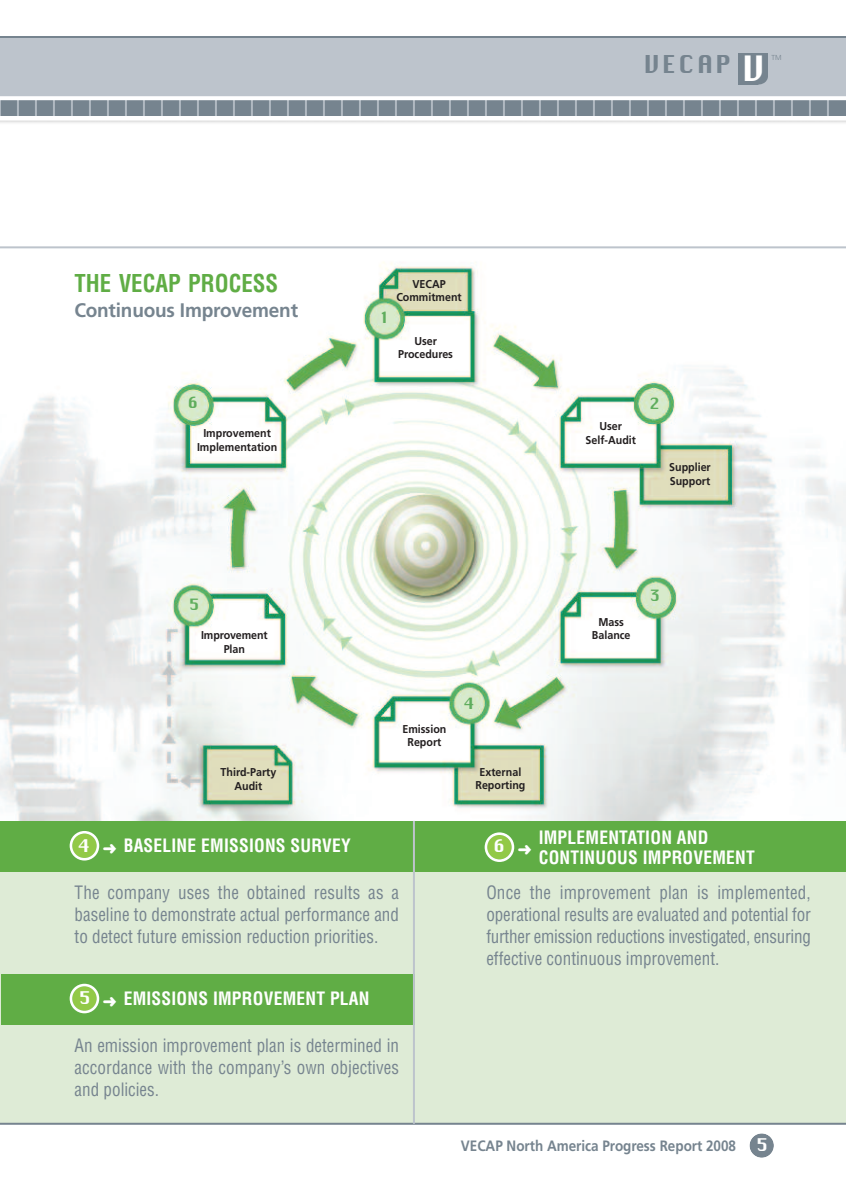
<style>
.page{position:relative;width:846px;height:1188px;background:#fff}
.page>*{position:absolute;margin:0;border:0;box-sizing:border-box;transform-origin:0 0}
.t1{font:700 condensed 24px "Helvetica";color:#60ad45;scale:.95 1}
.t2{font:24px "Chicago";letter-spacing:.1em;color:#76848f}
.t3{font:700 19.6px "Frutiger";letter-spacing:-.01em;color:#76848f}
.t4{font:condensed 18px/22px "Helvetica";color:#76848f;text-align:justify;scale:.95 1}
.t5{font:700 condensed 18px/20px "Helvetica";letter-spacing:.015em;color:#fff}
.t6{font:17px "Chicago";color:#fff}
.t7{font:15.2px "Chicago";color:#5fad5d}
.t8{font:700 15px "Frutiger";color:#76848f;scale:.9 1}
.t9{font:700 11.4px/13.6px "Frutiger";color:#231f20;text-align:center;scale:.94 1}
.t10{font:300 7.2px "Frutiger";color:#76848f}
.s1{font-size:34px;color:#fff}
.s2{font-family:"Chicago";font-weight:400;font-stretch:normal;font-size:17px}
</style>
<div class="page">
<div style="left:0;top:37px;width:846px;height:76px;background:#bdc4cc"></div>
<div style="left:0;top:100px;width:846px;height:20px;background:#76848f"></div>
<hr style="left:0;top:504px;width:1px;height:620px;background:#deebd6">
<div style="left:1px;top:831px;width:845px;height:293px;background:#deebd6"></div>
<img style="left:0;top:248px;width:846px;height:573px">
<svg style="left:0;top:100px;width:1px;height:17px"></svg>
<svg style="left:17px;top:100px;width:2px;height:17px"></svg>
<svg style="left:35px;top:100px;width:2px;height:17px"></svg>
<svg style="left:53px;top:100px;width:2px;height:17px"></svg>
<svg style="left:71px;top:100px;width:2px;height:17px"></svg>
<svg style="left:89px;top:100px;width:2px;height:17px"></svg>
<svg style="left:107px;top:100px;width:2px;height:17px"></svg>
<svg style="left:125px;top:100px;width:2px;height:17px"></svg>
<svg style="left:143px;top:100px;width:2px;height:17px"></svg>
<svg style="left:161px;top:100px;width:2px;height:17px"></svg>
<svg style="left:179px;top:100px;width:2px;height:17px"></svg>
<svg style="left:197px;top:100px;width:2px;height:17px"></svg>
<svg style="left:215px;top:100px;width:2px;height:17px"></svg>
<svg style="left:233px;top:100px;width:2px;height:17px"></svg>
<svg style="left:251px;top:100px;width:2px;height:17px"></svg>
<svg style="left:269px;top:100px;width:2px;height:17px"></svg>
<svg style="left:287px;top:100px;width:2px;height:17px"></svg>
<svg style="left:305px;top:100px;width:2px;height:17px"></svg>
<svg style="left:323px;top:100px;width:2px;height:17px"></svg>
<svg style="left:341px;top:100px;width:2px;height:17px"></svg>
<svg style="left:359px;top:100px;width:2px;height:17px"></svg>
<svg style="left:377px;top:100px;width:2px;height:17px"></svg>
<svg style="left:395px;top:100px;width:2px;height:17px"></svg>
<svg style="left:413px;top:100px;width:2px;height:17px"></svg>
<svg style="left:431px;top:100px;width:2px;height:17px"></svg>
<svg style="left:449px;top:100px;width:2px;height:17px"></svg>
<svg style="left:467px;top:100px;width:2px;height:17px"></svg>
<svg style="left:485px;top:100px;width:2px;height:17px"></svg>
<svg style="left:503px;top:100px;width:2px;height:17px"></svg>
<svg style="left:521px;top:100px;width:2px;height:17px"></svg>
<svg style="left:539px;top:100px;width:2px;height:17px"></svg>
<svg style="left:557px;top:100px;width:2px;height:17px"></svg>
<svg style="left:575px;top:100px;width:2px;height:17px"></svg>
<svg style="left:593px;top:100px;width:2px;height:17px"></svg>
<svg style="left:611px;top:100px;width:2px;height:17px"></svg>
<svg style="left:629px;top:100px;width:2px;height:17px"></svg>
<svg style="left:665px;top:100px;width:2px;height:17px"></svg>
<svg style="left:683px;top:100px;width:2px;height:17px"></svg>
<svg style="left:701px;top:100px;width:2px;height:17px"></svg>
<svg style="left:719px;top:100px;width:2px;height:17px"></svg>
<svg style="left:737px;top:100px;width:2px;height:17px"></svg>
<svg style="left:755px;top:100px;width:2px;height:17px"></svg>
<svg style="left:773px;top:100px;width:2px;height:17px"></svg>
<svg style="left:791px;top:100px;width:2px;height:17px"></svg>
<svg style="left:809px;top:100px;width:2px;height:17px"></svg>
<svg style="left:827px;top:100px;width:2px;height:17px"></svg>
<div style="left:739px;top:53px;width:29px;height:32px;background:#76848f"></div>
<svg style="left:758px;top:78px;width:10px;height:7px"></svg>
<svg style="left:749px;top:1133px;width:25px;height:25px"></svg>
<svg style="left:647px;top:100px;width:2px;height:17px"></svg>
<hr style="left:0;top:246px;width:846px;height:2px;background:#bdc4cc">
<hr style="left:0;top:1123px;width:846px;height:2px;background:#76848f">
<hr style="left:0;top:36px;width:846px;height:2px;background:#76848f">
<div style="left:0;top:821px;width:846px;height:51px;background:#60ad45"></div>
<svg style="left:70px;top:831px;width:29px;height:30px"></svg>
<div style="left:1px;top:974px;width:413px;height:51px;background:#60ad45"></div>
<svg style="left:70px;top:984px;width:29px;height:29px"></svg>
<svg style="left:485px;top:832px;width:29px;height:30px"></svg>
<hr style="left:413px;top:821px;width:2px;height:303px;background:#bdc4cc">
<svg style="left:0;top:96px;width:846px;height:4px;fill:#fff"></svg>
<svg style="left:0;top:117px;width:846px;height:4px;fill:#fff"></svg>
<h1 class="t1" style="left:74px;top:270px;width:216px">THE VECAP PROCESS</h1>
<p class="t3" style="left:74px;top:302px;width:225px">Continuous Improvement</p>
<p class="t7" style="left:188px;top:394px;width:12px">6</p>
<p class="t9" style="left:197px;top:427px;width:87px">Improvement<br>Implementation</p>
<p class="t7" style="left:189px;top:596px;width:12px">5</p>
<p class="t9" style="left:201px;top:629px;width:72px">Improvement<br>Plan</p>
<p class="t9" style="left:221px;top:766px;width:61px">Third-Party<br>Audit</p>
<h1 class="t2" style="left:644px;top:50px;width:122px">VECAP <span class="s1">V</span></h1>
<p class="t10" style="left:772px;top:54px;width:12px">TM</p>
<p class="t7" style="left:380px;top:308px;width:12px">1</p>
<p class="t9" style="left:396px;top:278px;width:71px">VECAP<br>Commitment</p>
<p class="t9" style="left:398px;top:335px;width:60px">User<br>Procedures</p>
<p class="t9" style="left:402px;top:723px;width:48px">Emission<br>Report</p>
<p class="t7" style="left:465px;top:695px;width:12px">4</p>
<p class="t9" style="left:476px;top:766px;width:55px">External<br>Reporting</p>
<p class="t9" style="left:586px;top:420px;width:55px">User<br>Self-Audit</p>
<p class="t7" style="left:650px;top:395px;width:12px">2</p>
<p class="t9" style="left:669px;top:462px;width:46px;text-align:left">Supplier<br>Support</p>
<p class="t9" style="left:592px;top:616px;width:43px">Mass<br>Balance</p>
<p class="t7" style="left:650px;top:587px;width:12px">3</p>
<p class="t5" style="left:79px;top:836px;width:274px"><span class="s2">4</span> ➜ BASELINE EMISSIONS SURVEY</p>
<p class="t4" style="left:75px;top:882px;width:343px">The company uses the obtained results as a baseline to demonstrate actual performance and to detect future emission reduction priorities.</p>
<p class="t5" style="left:79px;top:988px;width:292px"><span class="s2">5</span> ➜ EMISSIONS IMPROVEMENT PLAN</p>
<p class="t4" style="left:75px;top:1035px;width:343px">An emission improvement plan is determined in accordance with the company’s own objectives and policies.</p>
<p class="t6" style="left:493px;top:837px;width:40px">6 ➜</p>
<p class="t5" style="left:539px;top:828px;width:218px">IMPLEMENTATION AND<br>CONTINUOUS IMPROVEMENT</p>
<p class="t4" style="left:486px;top:882px;width:343px">Once the improvement plan is implemented, operational results are evaluated and potential for further emission reductions investigated, ensuring effective continuous improvement.</p>
<p class="t8" style="left:461px;top:1140px;width:307px">VECAP North America Progress Report 2008</p>
<p class="t6" style="left:757px;top:1135px;width:13px">5</p>
</div>
